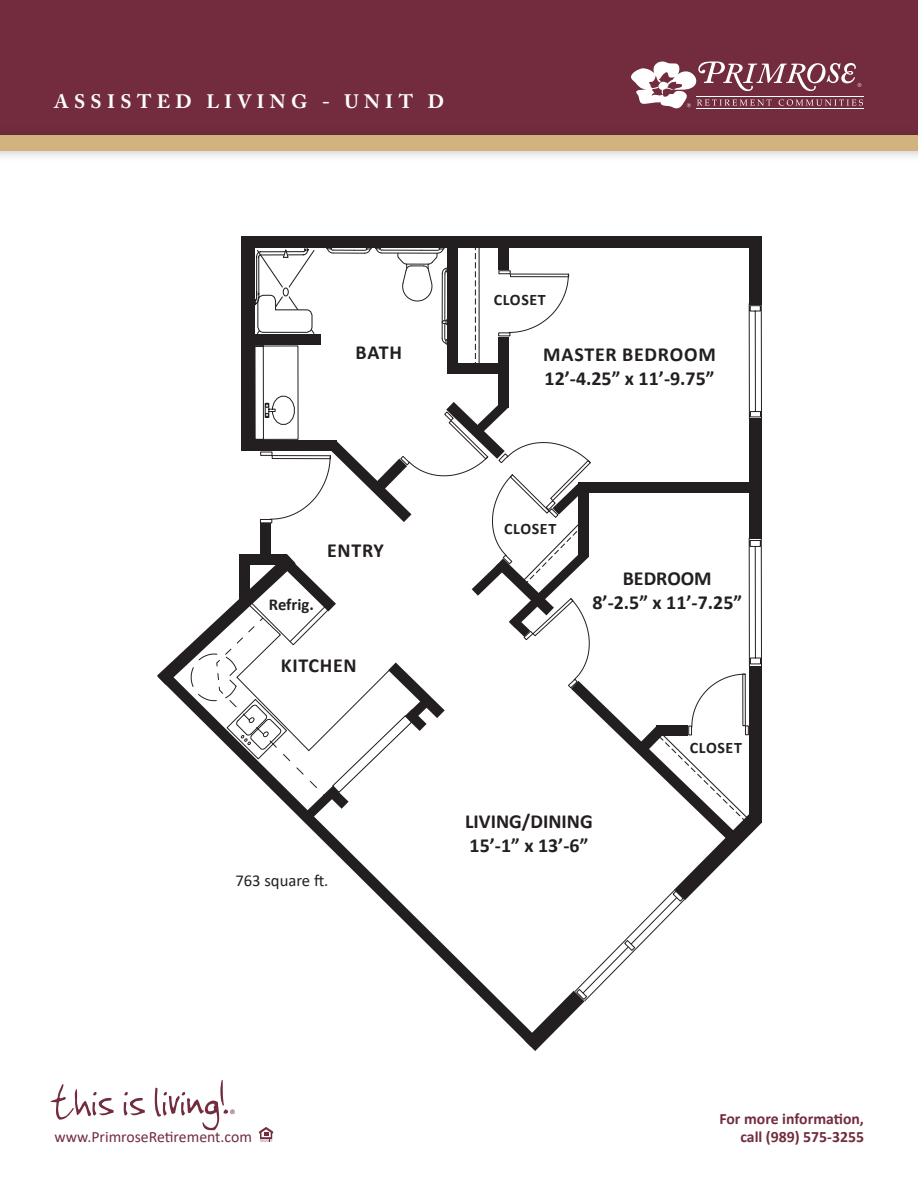
<style>
.page{position:relative;width:918px;height:1188px;background:#fff}
.page>*{position:absolute;margin:0;border:0;box-sizing:border-box;transform-origin:0 0}
.t1{font:55.95px "Jenkinsv 20";color:#722c3d}
.t2{font:700 19.95px "Calibri";color:#231f20}
.t3{font:700 19.95px "Calibri";letter-spacing:.04em;color:#231f20}
.t4{font:700 19.95px "Calibri";letter-spacing:.035em;color:#231f20}
.t5{font:700 19.5px "Adobe Caslon";letter-spacing:.275em;color:#fff}
.t6{font:16.65px "Calibri";color:#231f20}
.t7{font:700 16.65px "Calibri";color:#231f20}
.t8{font:700 15.9px "Calibri";letter-spacing:.04em;color:#231f20}
.t9{font:700 15.75px "Calibri";color:#722c3d}
.t10{font:15.75px "Calibri";color:#722c3d}
.t11{font:300 12.3px "Calibri";color:#722c3d}
</style>
<div class="page">
<div style="left:0;top:0;width:918px;height:149px;background:#722c3d"></div>
<div style="left:0;top:124px;width:918px;height:39px;background:#231f20;opacity:.3"></div>
<div style="left:0;top:136px;width:918px;height:15px;background:#d2b37f"></div>
<svg style="left:259px;top:1127px;width:14px;height:15px"></svg>
<hr style="left:696px;top:108px;width:168px;height:1px;background:#fff">
<hr style="left:696px;top:96px;width:168px;height:1px;background:#fff">
<svg style="left:631px;top:61px;width:232px;height:48px"></svg>
<div style="left:242px;top:236px;width:513px;height:12px;background:#231f20"></div>
<div style="left:749px;top:236px;width:13px;height:68px;background:#231f20"></div>
<svg style="left:157px;top:244px;width:605px;height:807px"></svg>
<p class="t5" style="left:55px;top:90px;width:391px">ASSISTED LIVING - UNIT D</p>
<p class="t2" style="left:356px;top:338px;width:48px">BATH</p>
<p class="t2" style="left:327px;top:536px;width:58px">ENTRY</p>
<p class="t7" style="left:269px;top:593px;width:46px">Refrig.</p>
<p class="t4" style="left:281px;top:652px;width:78px">KITCHEN</p>
<p class="t6" style="left:235px;top:869px;width:94px">763 square ft.</p>
<p class="t8" style="left:494px;top:289px;width:54px">CLOSET</p>
<p class="t3" style="left:543px;top:340px;width:174px">MASTER BEDROOM</p>
<p class="t2" style="left:545px;top:364px;width:171px">12’-4.25” x 11’-9.75”</p>
<p class="t8" style="left:504px;top:518px;width:54px">CLOSET</p>
<p class="t2" style="left:623px;top:564px;width:90px">BEDROOM</p>
<p class="t2" style="left:592px;top:588px;width:151px">8’-2.5” x 11’-7.25”</p>
<p class="t8" style="left:690px;top:737px;width:54px">CLOSET</p>
<p class="t2" style="left:465px;top:808px;width:129px">LIVING/DINING</p>
<p class="t2" style="left:470px;top:832px;width:120px">15’-1” x 13’-6”</p>
<h1 class="t1" style="left:49px;top:1071px;width:179px">this is living!</h1>
<p class="t11" style="left:230px;top:1106px;width:8px">®</p>
<p class="t9" style="left:719px;top:1108px;width:146px">For more information,</p>
<p class="t10" style="left:55px;top:1126px;width:199px">www.PrimroseRetirement.com</p>
<p class="t9" style="left:740px;top:1126px;width:125px">call (989) 575-3255</p>
</div>
